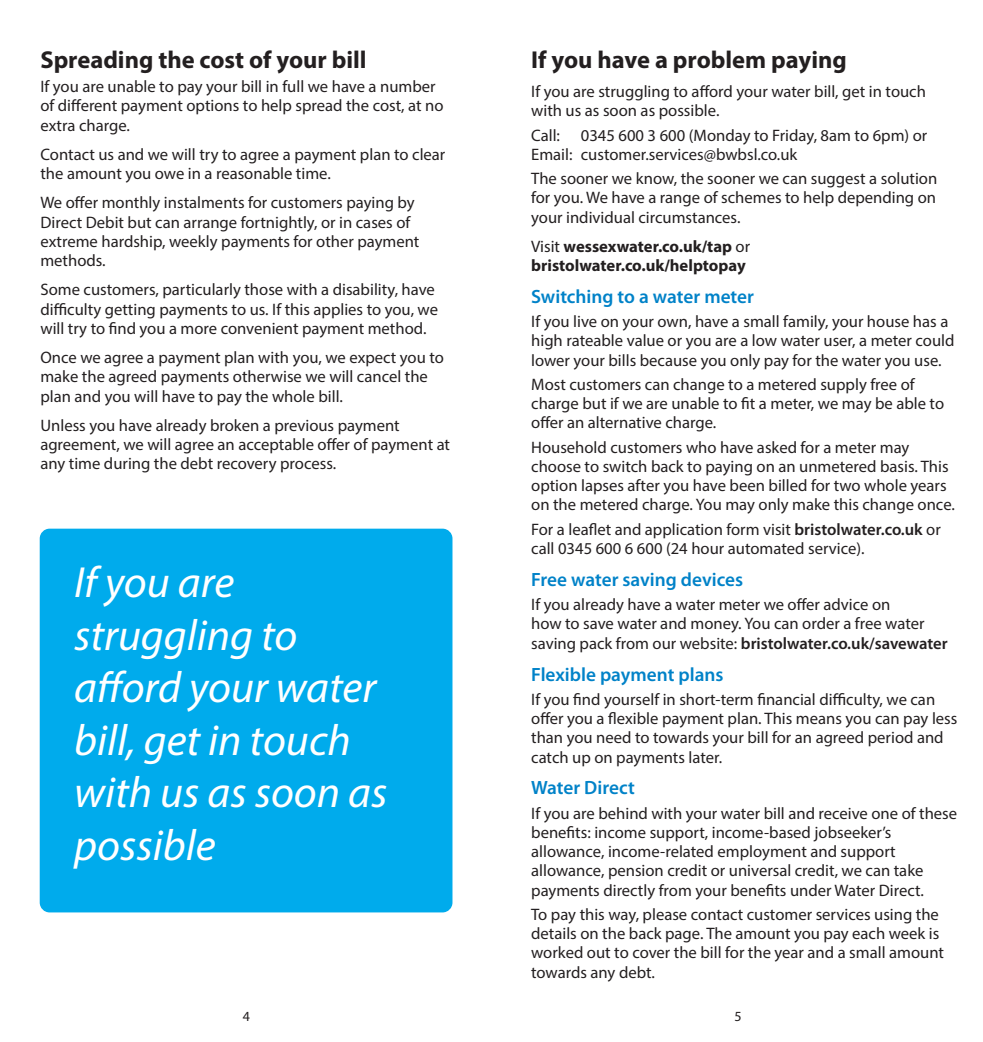
<style>
.page{position:relative;width:983px;height:1042px;background:#fff}
.page>*{position:absolute;margin:0;border:0;box-sizing:border-box;transform-origin:0 0}
.t1{font:italic 43.75px/52.5px "Myriad Pro";color:#fff}
.t2{font:700 24.5px "Myriad Pro";color:#231f20}
.t3{font:600 19.25px "Myriad Pro";color:#0082c8}
.t4{font:16.62px/19.2px "Myriad Pro";color:#231f20}
.t5{font:700 16.62px/19.2px "Myriad Pro";color:#231f20}
.t6{font:14px "Myriad Pro";color:#231f20}
.s1{font-weight:400}
.s2{font-weight:600}
</style>
<div class="page">
<div style="left:40px;top:529px;width:412px;height:383px;background:#00abec;border-radius:10px"></div>
<h2 class="t2" style="left:40px;top:51px;width:327px">Spreading the cost of your bill</h2>
<p class="t4" style="left:40px;top:78px;width:404px">If you are unable to pay your bill in full we have a number of different payment options to help spread the cost, at no extra charge.</p>
<p class="t4" style="left:40px;top:146px;width:406px">Contact us and we will try to agree a payment plan to clear the amount you owe in a reasonable time.</p>
<p class="t4" style="left:40px;top:194px;width:380px">We offer monthly instalments for customers paying by Direct Debit but can arrange fortnightly, or in cases of extreme hardship, weekly payments for other payment methods.</p>
<p class="t4" style="left:40px;top:281px;width:399px">Some customers, particularly those with a disability, have difficulty getting payments to us. If this applies to you, we will try to find you a more convenient payment method.</p>
<p class="t4" style="left:40px;top:349px;width:405px">Once we agree a payment plan with you, we expect you to make the agreed payments otherwise we will cancel the plan and you will have to pay the whole bill.</p>
<p class="t4" style="left:40px;top:417px;width:411px">Unless you have already broken a previous payment agreement, we will agree an acceptable offer of payment at any time during the debt recovery process.</p>
<h1 class="t1" style="left:74px;top:560px;width:314px">If you are struggling to afford your water bill, get in touch with us as soon as possible</h1>
<h2 class="t2" style="left:531px;top:51px;width:317px">If you have a problem paying</h2>
<p class="t4" style="left:531px;top:83px;width:396px">If you are struggling to afford your water bill, get in touch with us as soon as possible.</p>
<p class="t4" style="left:531px;top:127px;width:397px">Call: 0345 600 3 600 (Monday to Friday, 8am to 6pm) or<br>Email: customer.services@bwbsl.co.uk</p>
<p class="t4" style="left:531px;top:170px;width:407px;text-align:justify">The sooner we know, the sooner we can suggest a solution for you. We have a range of schemes to help depending on your individual circumstances.</p>
<p class="t5" style="left:531px;top:238px;width:220px"><span class="s1">Visit</span> wessexwater.co.uk/tap <span class="s1">or </span>bristolwater.co.uk/helptopay</p>
<p class="t3" style="left:531px;top:289px;width:224px">Switching to a water meter</p>
<p class="t4" style="left:531px;top:313px;width:425px">If you live on your own, have a small family, your house has a high rateable value or you are a low water user, a meter could lower your bills because you only pay for the water you use.</p>
<p class="t4" style="left:531px;top:376px;width:414px">Most customers can change to a metered supply free of charge but if we are unable to fit a meter, we may be able to offer an alternative charge.</p>
<p class="t4" style="left:531px;top:439px;width:425px">Household customers who have asked for a meter may choose to switch back to paying on an unmetered basis. This option lapses after you have been billed for two whole years on the metered charge. You may only make this change once.</p>
<p class="t4" style="left:531px;top:521px;width:411px">For a leaflet and application form visit <span class="s2">bristolwater.co.uk</span> or call 0345 600 6 600 (24 hour automated service).</p>
<p class="t3" style="left:531px;top:572px;width:213px">Free water saving devices</p>
<p class="t4" style="left:531px;top:596px;width:418px">If you already have a water meter we offer advice on<br>how to save water and money. You can order a free water saving pack from our website: <span class="s2">bristolwater.co.uk/savewater</span></p>
<p class="t3" style="left:531px;top:667px;width:194px">Flexible payment plans</p>
<p class="t4" style="left:531px;top:691px;width:427px">If you find yourself in short-term financial difficulty, we can offer you a flexible payment plan. This means you can pay less than you need to towards your bill for an agreed period and catch up on payments later.</p>
<p class="t3" style="left:531px;top:781px;width:105px">Water Direct</p>
<p class="t4" style="left:531px;top:805px;width:427px">If you are behind with your water bill and receive one of these benefits: income support, income-based jobseeker’s allowance, income-related employment and support allowance, pension credit or universal credit, we can take payments directly from your benefits under Water Direct.</p>
<p class="t4" style="left:531px;top:906px;width:414px">To pay this way, please contact customer services using the details on the back page. The amount you pay each week is worked out to cover the bill for the year and a small amount towards any debt.</p>
<p class="t6" style="left:243px;top:1010px;width:9px">4</p>
<p class="t6" style="left:734px;top:1010px;width:9px">5</p>
</div>
